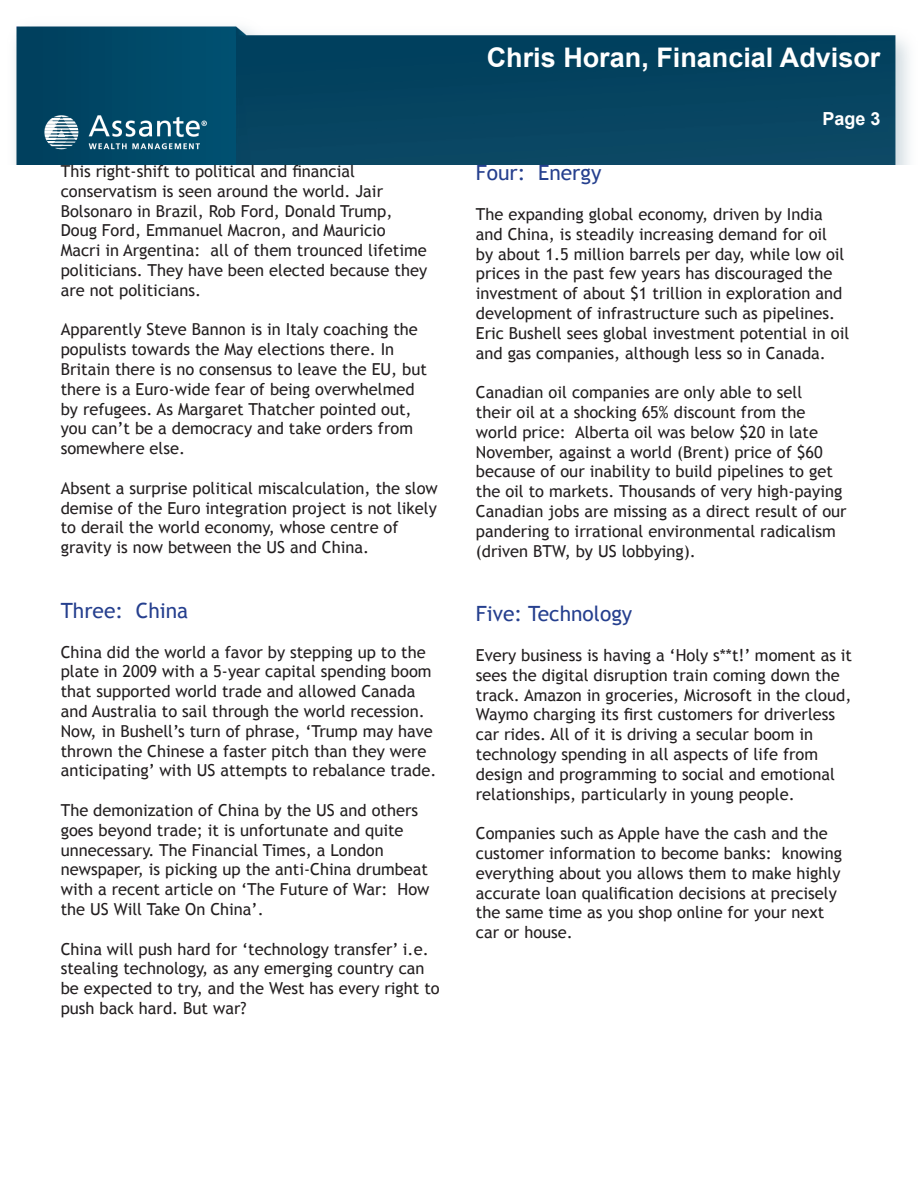
<style>
.page{position:relative;width:918px;height:1188px;background:#fff}
.page>*{position:absolute;margin:0;border:0;box-sizing:border-box;transform-origin:0 0}
.t1{font:700 27px "Arial";color:#fff}
.Newsletter_paragraph{font:21px "Trebuchet MS";color:#253f8e}
.t2{font:700 18px "Arial";color:#fff}
.Newsletter_paragraph-2{font:16.5px/19.8px "Trebuchet MS";color:#231f20}
</style>
<div class="page">
<img style="left:15px;top:26px;width:894px;height:139px">
<p class="Newsletter_paragraph-2" style="left:61px;top:162px;width:368px">This right-shift to political and financial conservatism is seen around the world. Jair Bolsonaro in Brazil, Rob Ford, Donald Trump, Doug Ford, Emmanuel Macron, and Mauricio Macri in Argentina: all of them trounced lifetime politicians. They have been elected because they are not politicians.</p>
<p class="Newsletter_paragraph-2" style="left:61px;top:320px;width:368px">Apparently Steve Bannon is in Italy coaching the populists towards the May elections there. In Britain there is no consensus to leave the EU, but there is a Euro-wide fear of being overwhelmed by refugees. As Margaret Thatcher pointed out, you can’t be a democracy and take orders from somewhere else.</p>
<p class="Newsletter_paragraph-2" style="left:61px;top:478px;width:379px">Absent a surprise political miscalculation, the slow demise of the Euro integration project is not likely to derail the world economy, whose centre of gravity is now between the US and China.</p>
<p class="Newsletter_paragraph" style="left:61px;top:598px;width:129px">Three: China</p>
<p class="Newsletter_paragraph-2" style="left:61px;top:642px;width:377px">China did the world a favor by stepping up to the plate in 2009 with a 5-year capital spending boom that supported world trade and allowed Canada and Australia to sail through the world recession.<br>Now, in Bushell’s turn of phrase, ‘Trump may have thrown the Chinese a faster pitch than they were anticipating’ with US attempts to rebalance trade.</p>
<p class="Newsletter_paragraph-2" style="left:61px;top:801px;width:370px">The demonization of China by the US and others goes beyond trade; it is unfortunate and quite unnecessary. The Financial Times, a London newspaper, is picking up the anti-China drumbeat with a recent article on ‘The Future of War: How the US Will Take On China’.</p>
<p class="Newsletter_paragraph-2" style="left:61px;top:939px;width:381px">China will push hard for ‘technology transfer’ i.e. stealing technology, as any emerging country can be expected to try, and the West has every right to push back hard. But war?</p>
<p class="t1" style="left:487px;top:39px;width:395px">Chris Horan, Financial Advisor</p>
<p class="t2" style="left:822px;top:107px;width:60px">Page 3</p>
<p class="Newsletter_paragraph" style="left:476px;top:161px;width:127px">Four: Energy</p>
<p class="Newsletter_paragraph-2" style="left:476px;top:204px;width:375px">The expanding global economy, driven by India and China, is steadily increasing demand for oil<br>by about 1.5 million barrels per day, while low oil prices in the past few years has discouraged the investment of about $1 trillion in exploration and development of infrastructure such as pipelines.<br>Eric Bushell sees global investment potential in oil and gas companies, although less so in Canada.</p>
<p class="Newsletter_paragraph-2" style="left:476px;top:383px;width:372px">Canadian oil companies are only able to sell<br>their oil at a shocking 65% discount from the world price: Alberta oil was below $20 in late November, against a world (Brent) price of $60 because of our inability to build pipelines to get the oil to markets. Thousands of very high-paying Canadian jobs are missing as a direct result of our pandering to irrational environmental radicalism (driven BTW, by US lobbying).</p>
<p class="Newsletter_paragraph" style="left:476px;top:602px;width:158px">Five: Technology</p>
<p class="Newsletter_paragraph-2" style="left:476px;top:645px;width:378px">Every business is having a ‘Holy s**t!’ moment as it sees the digital disruption train coming down the track. Amazon in groceries, Microsoft in the cloud, Waymo charging its first customers for driverless car rides. All of it is driving a secular boom in technology spending in all aspects of life from design and programming to social and emotional relationships, particularly in young people.</p>
<p class="Newsletter_paragraph-2" style="left:476px;top:824px;width:368px">Companies such as Apple have the cash and the customer information to become banks: knowing everything about you allows them to make highly accurate loan qualification decisions at precisely the same time as you shop online for your next car or house.</p>
</div>
